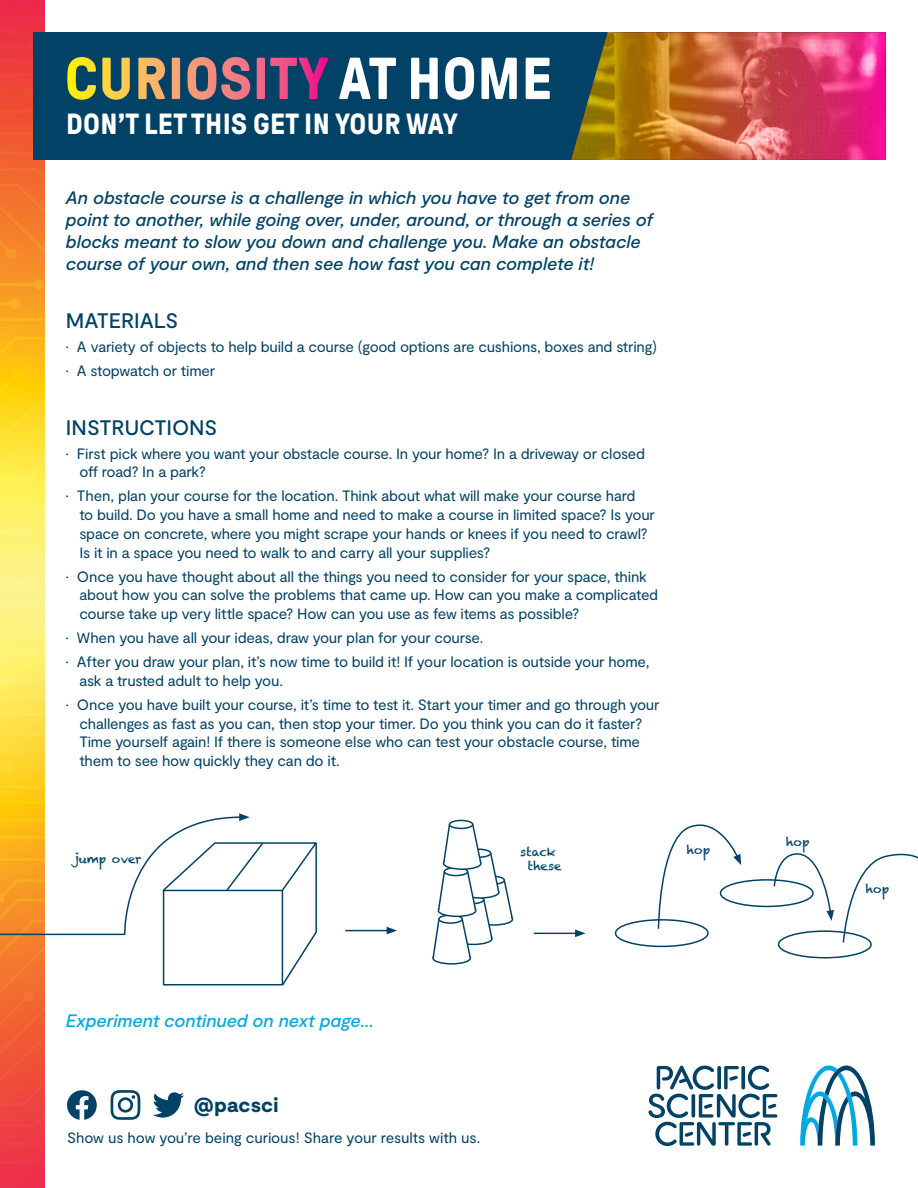
<style>
.page{position:relative;width:918px;height:1188px;background:#fff}
.page>*{position:absolute;margin:0;border:0;box-sizing:border-box;transform-origin:0 0}
.t1{font:700 29.1px "GT Pressura";letter-spacing:.01em;color:#fff}
.t2{font:500 21px "Moderat";letter-spacing:-.005em;color:#024266}
.t3{font:900 20.4px "Moderat";letter-spacing:.01em;color:#024266}
.t4{font:italic 500 18px/21.8px "Moderat";letter-spacing:-.01em;color:#024266}
.t5{font:italic 500 18px "Moderat";letter-spacing:-.005em;color:#00a8e4}
.t6{font:15px/18.8px "Moderat";letter-spacing:-.015em;color:#024266}
.t7{font:12px "Chalkduster";letter-spacing:-.01em;color:#024266}
</style>
<div class="page">
<img style="left:0;top:0;width:44px;height:1188px">
<div style="left:33px;top:32px;width:853px;height:128px;background:#024266"></div>
<svg style="left:339px;top:57px;width:211px;height:43px"></svg>
<svg style="left:67px;top:57px;width:261px;height:43px"></svg>
<img style="left:572px;top:32px;width:314px;height:128px">
<svg style="left:0;top:813px;width:317px;height:174px"></svg>
<hr style="left:345px;top:930px;width:44px;height:1px;background:#024266">
<svg style="left:387px;top:927px;width:10px;height:7px"></svg>
<svg style="left:432px;top:823px;width:82px;height:142px"></svg>
<div style="left:449px;top:820px;width:24px;height:8px;background:#fff;border-radius:50%"></div>
<div style="left:449px;top:820px;width:24px;height:9px;border:2px solid #024266;border-radius:50%"></div>
<hr style="left:534px;top:933px;width:43px;height:1px;background:#024266">
<svg style="left:575px;top:930px;width:11px;height:7px"></svg>
<div style="left:615px;top:919px;width:94px;height:28px;border:2px solid #024266;border-radius:50%"></div>
<div style="left:720px;top:879px;width:94px;height:28px;border:2px solid #024266;border-radius:50%"></div>
<div style="left:778px;top:930px;width:94px;height:28px;border:2px solid #024266;border-radius:50%"></div>
<svg style="left:657px;top:824px;width:84px;height:106px"></svg>
<svg style="left:773px;top:853px;width:61px;height:68px"></svg>
<svg style="left:842px;top:853px;width:76px;height:91px"></svg>
<svg style="left:800px;top:1066px;width:75px;height:80px"></svg>
<svg style="left:648px;top:1065px;width:129px;height:81px"></svg>
<svg style="left:153px;top:1092px;width:31px;height:26px"></svg>
<svg style="left:111px;top:1090px;width:29px;height:30px"></svg>
<svg style="left:67px;top:1090px;width:30px;height:30px"></svg>
<h1 class="t1" style="left:66px;top:108px;width:393px">DON’T LET THIS GET IN YOUR WAY</h1>
<p class="t4" style="left:66px;top:188px;width:589px">An obstacle course is a challenge in which you have to get from one point to another, while going over, under, around, or through a series of blocks meant to slow you down and challenge you. Make an obstacle course of your own, and then see how fast you can complete it!</p>
<h2 class="t2" style="left:66px;top:309px;width:114px">MATERIALS</h2>
<p class="t6" style="left:66px;top:338px;width:593px">• A variety of objects to help build a course (good options are cushions, boxes and string)</p>
<p class="t6" style="left:66px;top:362px;width:151px">• A stopwatch or timer</p>
<h2 class="t2" style="left:66px;top:415px;width:153px">INSTRUCTIONS</h2>
<p class="t6" style="left:79px;top:445px;width:567px;text-indent:-13px">• First pick where you want your obstacle course. In your home? In a driveway or closed off road? In a park?</p>
<p class="t6" style="left:79px;top:487px;width:577px;text-indent:-13px">• Then, plan your course for the location. Think about what will make your course hard<br>to build. Do you have a small home and need to make a course in limited space? Is your space on concrete, where you might scrape your hands or knees if you need to crawl?<br>Is it in a space you need to walk to and carry all your supplies?</p>
<p class="t6" style="left:79px;top:568px;width:580px;text-indent:-14px">• Once you have thought about all the things you need to consider for your space, think about how you can solve the problems that came up. How can you make a complicated course take up very little space? How can you use as few items as possible?</p>
<p class="t6" style="left:66px;top:629px;width:419px">• When you have all your ideas, draw your plan for your course.</p>
<p class="t6" style="left:79px;top:653px;width:572px;text-indent:-14px">• After you draw your plan, it’s now time to build it! If your location is outside your home, ask a trusted adult to help you.</p>
<p class="t6" style="left:79px;top:696px;width:582px;text-indent:-13px">• Once you have built your course, it’s time to test it. Start your timer and go through your challenges as fast as you can, then stop your timer. Do you think you can do it faster?<br>Time yourself again! If there is someone else who can test your obstacle course, time them to see how quickly they can do it.</p>
<p class="t7" style="left:73px;top:852px;width:70px">jump over</p>
<p class="t7" style="left:520px;top:845px;width:37px">stack</p>
<p class="t7" style="left:687px;top:843px;width:25px">hop</p>
<p class="t7" style="left:528px;top:859px;width:35px">these</p>
<p class="t5" style="left:66px;top:1010px;width:309px">Experiment continued on next page...</p>
<h3 class="t3" style="left:194px;top:1093px;width:86px">@pacsci</h3>
<p class="t6" style="left:67px;top:1129px;width:415px">Show us how you’re being curious! Share your results with us.</p>
<p class="t7" style="left:786px;top:834px;width:25px">hop</p>
<p class="t7" style="left:866px;top:882px;width:25px">hop</p>
</div>
